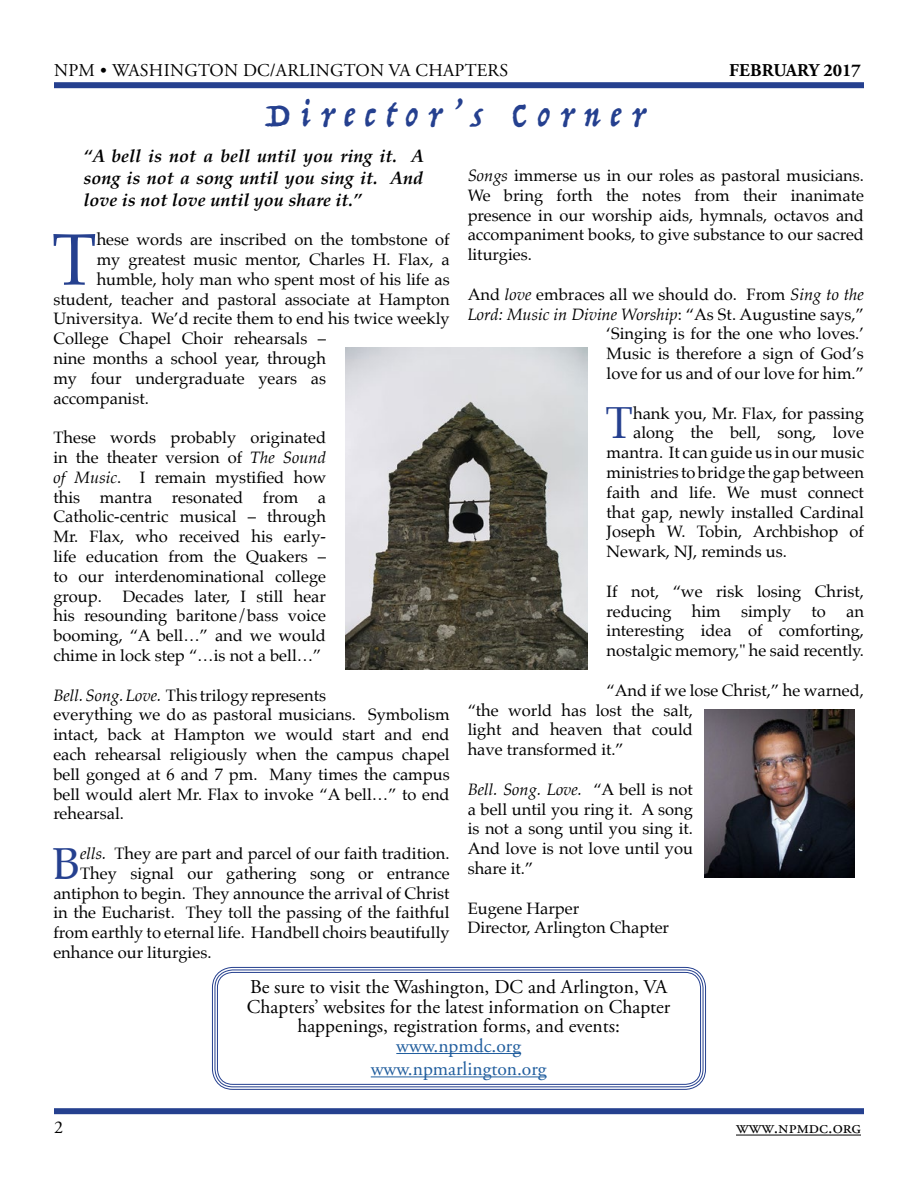
<style>
.page{position:relative;width:918px;height:1188px;background:#fff}
.page>*{position:absolute;margin:0;border:0;box-sizing:border-box;transform-origin:0 0}
.t1{font:73.2px "Palatino";color:#25408f}
.t2{font:44.85px "Palatino";color:#25408f}
.t3{font:37.5px "Trattatello";color:#25408f}
.t4{font:19.5px/19.5px "Adobe Garamond Pro";color:#000;text-align:center}
.t5{font:19.5px/23.4px "Adobe Garamond Pro";color:#215e9e;text-align:center}
.t6{font:italic 700 18px/21.6px "Palatino";color:#000;text-align:justify}
.t7{font:18px "Adobe Garamond Pro";letter-spacing:.015em;color:#000}
.t8{font:700 18px "Adobe Garamond Pro";color:#000}
.t9{font:16.5px/19.8px "Palatino";color:#000;text-align:justify}
.s1{font-style:italic}
</style>
<div class="page">
<div style="left:54px;top:82px;width:810px;height:6px;background:#25408f"></div>
<hr style="left:736px;top:1135px;width:125px;height:1px;background:#000">
<div style="left:54px;top:1108px;width:810px;height:6px;background:#25408f"></div>
<img style="left:705px;top:710px;width:150px;height:167px">
<div style="left:212px;top:967px;width:494px;height:123px;border:1px solid #25408f;border-radius:20px"></div>
<svg style="left:214px;top:969px;width:490px;height:119px"></svg>
<div style="left:217px;top:972px;width:484px;height:113px;border:1px solid #25408f;border-radius:16px"></div>
<img style="left:346px;top:347px;width:241px;height:322px">
<p class="t7" style="left:54px;top:60px;width:456px">NPM • WASHINGTON DC/ARLINGTON VA CHAPTERS</p>
<p class="t8" style="left:729px;top:60px;width:133px">FEBRUARY 2017</p>
<h3 class="t3" style="left:265px;top:91px;width:381px">D i r e c t o r ’ s C o r n e r</h3>
<p class="t6" style="left:83px;top:145px;width:342px">“A bell is not a bell until you ring it. A song is not a song until you sing it. And love is not love until you share it.”</p>
<h1 class="t1" style="left:52px;top:199px;width:46px">T</h1>
<p class="t9" style="left:97px;top:230px;width:354px">hese words are inscribed on the tombstone of</p>
<p class="t9" style="left:97px;top:249px;width:354px">my greatest music mentor, Charles H. Flax, a</p>
<p class="t9" style="left:97px;top:269px;width:354px">humble, holy man who spent most of his life as</p>
<p class="t9" style="left:53px;top:289px;width:398px">student, teacher and pastoral associate at Hampton</p>
<p class="t9" style="left:53px;top:309px;width:398px">Universitya. We’d recite them to end his twice weekly</p>
<p class="t9" style="left:53px;top:329px;width:274px">College Chapel Choir rehearsals –</p>
<p class="t9" style="left:53px;top:348px;width:274px">nine months a school year, through</p>
<p class="t9" style="left:53px;top:368px;width:274px">my four undergraduate years as</p>
<p class="t9" style="left:53px;top:388px;width:97px">accompanist.</p>
<p class="t9" style="left:53px;top:428px;width:274px">These words probably originated in the theater version of <span class="s1">The Sound of Music</span>. I remain mystified how this mantra resonated from a Catholic-centric musical – through Mr. Flax, who received his early&shy;life education from the Quakers – to our interdenominational college group.</p>
<p class="t9" style="left:53px;top:586px;width:274px;text-indent:69px">Decades later, I still hear his resounding baritone/bass voice booming, “A bell…” and we would chime in lock step “…is not a bell…”</p>
<p class="t9" style="left:53px;top:685px;width:398px;text-align:left"><span class="s1">Bell. Song. Love.</span> This trilogy represents<br>everything we do as pastoral musicians. Symbolism intact, back at Hampton we would start and end each rehearsal religiously when the campus chapel bell gonged at 6 and 7 pm. Many times the campus bell would alert Mr. Flax to invoke “A bell…” to end rehearsal.</p>
<h2 class="t2" style="left:53px;top:826px;width:29px">B</h2>
<p class="t9" style="left:80px;top:843px;width:371px"><span class="s1">ells.</span> They are part and parcel of our faith tradition.</p>
<p class="t9" style="left:80px;top:863px;width:371px">They signal our gathering song or entrance</p>
<p class="t9" style="left:53px;top:883px;width:398px">antiphon to begin. They announce the arrival of Christ</p>
<p class="t9" style="left:53px;top:903px;width:398px">in the Eucharist. They toll the passing of the faithful</p>
<p class="t9" style="left:53px;top:923px;width:398px">from earthly to eternal life. Handbell choirs beautifully</p>
<p class="t9" style="left:53px;top:942px;width:160px">enhance our liturgies.</p>
<p class="t9" style="left:468px;top:165px;width:398px"><span class="s1">Songs</span> immerse us in our roles as pastoral musicians.<br>We bring forth the notes from their inanimate presence in our worship aids, hymnals, octavos and accompaniment books, to give substance to our sacred liturgies.</p>
<p class="t9" style="left:468px;top:284px;width:398px;text-align:right">And <span class="s1">love</span> embraces all we should do. From <span class="s1">Sing to the Lord: Music in Divine Worship</span>: “As St. Augustine says,” ‘Singing is for the one who loves.’<br>Music is therefore a sign of God’s<br>love for us and of our love for him.”</p>
<h2 class="t2" style="left:606px;top:386px;width:29px">T</h2>
<p class="t9" style="left:633px;top:403px;width:232px">hank you, Mr. Flax, for passing</p>
<p class="t9" style="left:633px;top:423px;width:232px">along the bell, song, love</p>
<p class="t9" style="left:607px;top:443px;width:259px">mantra. It can guide us in our music</p>
<p class="t9" style="left:607px;top:462px;width:259px">ministries to bridge the gap between</p>
<p class="t9" style="left:607px;top:482px;width:259px">faith and life. We must connect</p>
<p class="t9" style="left:607px;top:502px;width:259px">that gap, newly installed Cardinal</p>
<p class="t9" style="left:607px;top:522px;width:259px">Joseph W. Tobin, Archbishop of</p>
<p class="t9" style="left:607px;top:542px;width:182px">Newark, NJ, reminds us.</p>
<p class="t9" style="left:607px;top:581px;width:259px">If not, “we risk losing Christ, reducing him simply to an interesting idea of comforting, nostalgic memory," he said recently.</p>
<p class="t9" style="left:468px;top:680px;width:398px;text-align:left;text-indent:139px">“And if we lose Christ,” he warned, “the world has lost the salt,<br>light and heaven that could<br>have transformed it.”</p>
<p class="t9" style="left:468px;top:779px;width:227px"><span class="s1">Bell. Song. Love.</span> “A bell is not a bell until you ring it. A song is not a song until you sing it.<br>And love is not love until you share it.”</p>
<p class="t9" style="left:468px;top:898px;width:203px">Eugene Harper<br>Director, Arlington Chapter</p>
<p class="t4" style="left:247px;top:978px;width:425px">Be sure to visit the Washington, DC and Arlington, VA<br>Chapters’ websites for the latest information on Chapter happenings, registration forms, and events:</p>
<p class="t5" style="left:371px;top:1034px;width:178px">www.npmdc.org www.npmarlington.org</p>
<p class="t7" style="left:54px;top:1117px;width:10px">2</p>
<p class="t7" style="left:736px;top:1117px;width:126px">www.npmdc.org</p>
</div>
